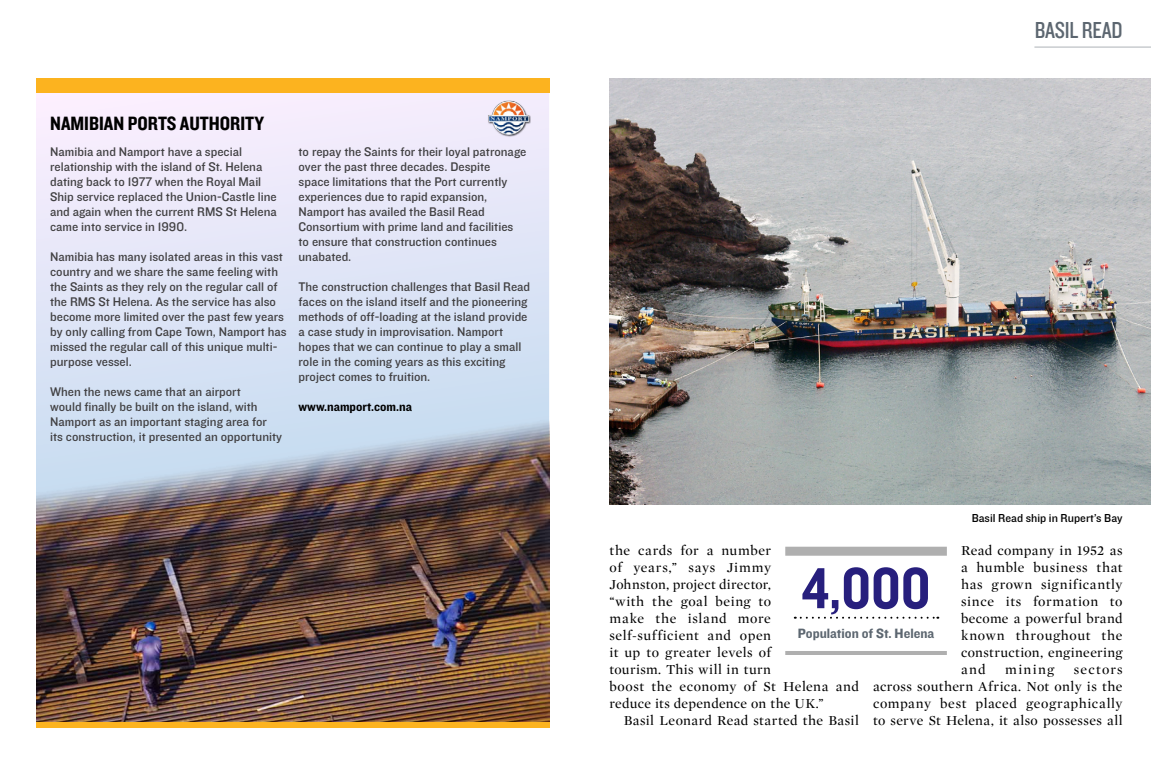
<style>
.page{position:relative;width:1151px;height:783px;background:#fff}
.page>*{position:absolute;margin:0;border:0;box-sizing:border-box;transform-origin:0 0}
.t1{font:60px "Knockout HTF50 Welterweight";color:#271f7d}
.t2{font:24px "Knockout HTF29 Junior Liteweight";letter-spacing:-.01em;color:#5c6670}
.t3{font:20px "Knockout HTF50 Welterweight";color:#000}
.t4{font:14px/17px "Mercury Display Roman";letter-spacing:.035em;color:#000;text-align:justify}
.t5{font:14px "Knockout HTF51 Middleweight";color:#5c6670}
.t6{font:13px/15px "Knockout HTF31 Junior Middlewt";color:#414042}
.t7{font:13px "Knockout HTF51 Middleweight";color:#000}
.t8{font:12px "Knockout HTF31 Junior Middlewt";color:#000}
</style>
<div class="page">
<svg style="left:36px;top:93px;width:513px;height:323px;background:#e2e6f7"></svg>
<div style="left:36px;top:79px;width:513px;height:14px;background:#fcb31f"></div>
<img style="left:487px;top:99px;width:44px;height:38px">
<img style="left:36px;top:416px;width:513px;height:306px">
<div style="left:36px;top:722px;width:513px;height:5px;background:#fcb31f"></div>
<img style="left:609px;top:79px;width:542px;height:425px">
<hr style="left:1034px;top:47px;width:117px;height:1px;background:#adb3b8">
<div style="left:785px;top:546px;width:162px;height:9px;background:#afafaf"></div>
<svg style="left:795px;top:616px;width:143px;height:2px"></svg>
<svg style="left:785px;top:651px;width:162px;height:3px"></svg>
<h3 class="t3" style="left:50px;top:113px;width:215px">NAMIBIAN PORTS AUTHORITY</h3>
<p class="t6" style="left:50px;top:145px;width:228px">namibia and namport have a special relationship with the island of st. helena dating back to 1977 when the royal Mail ship service replaced the union-castle line and again when the current rMs st helena came into service in 1990.</p>
<p class="t6" style="left:50px;top:250px;width:238px">namibia has many isolated areas in this vast country and we share the same feeling with the saints as they rely on the regular call of the rMs st helena. as the service has also become more limited over the past few years by only calling from cape town, namport has missed the regular call of this unique multi&shy;purpose vessel.</p>
<p class="t6" style="left:50px;top:385px;width:233px">When the news came that an airport<br>would finally be built on the island, with namport as an important staging area for its construction, it presented an opportunity</p>
<p class="t6" style="left:299px;top:145px;width:229px">to repay the saints for their loyal patronage over the past three decades. Despite<br>space limitations that the port currently experiences due to rapid expansion, namport has availed the Basil read consortium with prime land and facilities to ensure that construction continues unabated.</p>
<p class="t6" style="left:299px;top:280px;width:233px">the construction challenges that Basil read faces on the island itself and the pioneering methods of off-loading at the island provide a case study in improvisation. namport hopes that we can continue to play a small role in the coming years as this exciting project comes to fruition.</p>
<p class="t7" style="left:299px;top:400px;width:115px">www.namport.com.na</p>
<h2 class="t2" style="left:1035px;top:18px;width:89px">BASIL READ</h2>
<p class="t8" style="left:972px;top:511px;width:152px">Basil read ship in rupert’s Bay</p>
<p class="t4" style="left:609px;top:542px;width:251px;text-align:left">the cards for a number<br>of years,” says Jimmy<br>Johnston, project director,<br>“with the goal being to<br>make the island more self-sufficient and open<br>it up to greater levels of<br>tourism. This will in turn<br>boost the economy of St Helena and reduce its dependence on the UK.”</p>
<p class="t4" style="left:624px;top:712px;width:237px">Basil Leonard Read started the Basil</p>
<p class="t4" style="left:961px;top:542px;width:163px">Read company in 1952 as a humble business that has grown significantly since its formation to become a powerful brand known throughout the construction, engineering and</p>
<h1 class="t1" style="left:802px;top:557px;width:130px">4,000</h1>
<p class="t5" style="left:798px;top:626px;width:138px">population of st. helena</p>
<p class="t4" style="left:1005px;top:661px;width:50px">mining</p>
<p class="t4" style="left:873px;top:661px;width:251px;text-indent:201px">sectors across southern Africa. Not only is the company best placed geographically to serve St Helena, it also possesses all</p>
</div>
